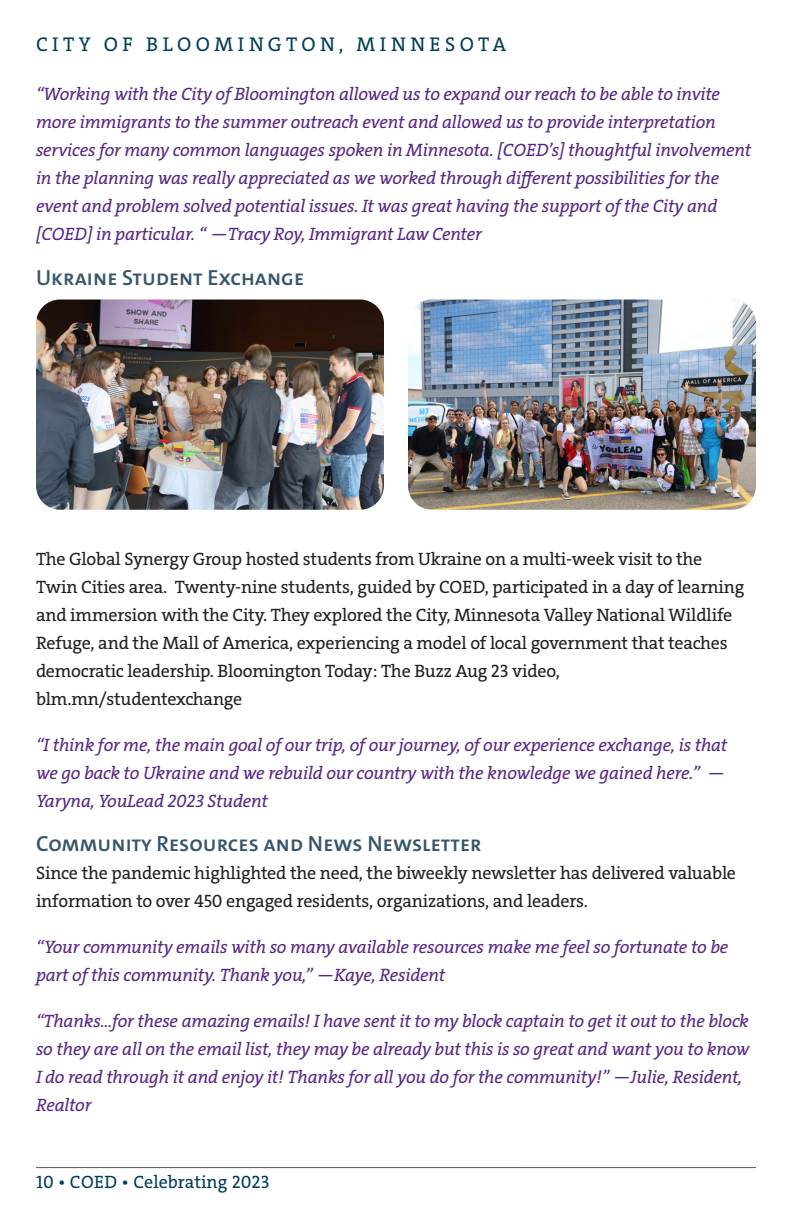
<style>
.page{position:relative;width:792px;height:1224px;background:#fff}
.page>*{position:absolute;margin:0;border:0;box-sizing:border-box;transform-origin:0 0}
.Hed_2{font:600 22px "The Sans";color:#36556c}
.t1{font:20px "The Serif";letter-spacing:.225em;color:#023d55}
.Quotes{font:italic 18px/28px "The Serif";letter-spacing:-.01em;color:#572786}
.Paragraph{font:18px/28px "The Serif";letter-spacing:-.01em;color:#231f20}
.t2{font:18px "The Serif";color:#023d55}
</style>
<div class="page">
<hr style="left:36px;top:1167px;width:720px;height:1px;background:#57585a">
<img style="left:36px;top:300px;width:348px;height:210px">
<img style="left:408px;top:300px;width:348px;height:210px">
<p class="t1" style="left:36px;top:31px;width:472px">CITY OF BLOOMINGTON, MINNESOTA</p>
<p class="Quotes" style="left:36px;top:80px;width:717px">“Working with the City of Bloomington allowed us to expand our reach to be able to invite more immigrants to the summer outreach event and allowed us to provide interpretation services for many common languages spoken in Minnesota. [COED’s] thoughtful involvement in the planning was really appreciated as we worked through different possibilities for the event and problem solved potential issues. It was great having the support of the City and [COED] in particular. “ —Tracy Roy, Immigrant Law Center</p>
<p class="Hed_2" style="left:36px;top:263px;width:270px">Ukraine Student Exchange</p>
<p class="Paragraph" style="left:36px;top:545px;width:710px">The Global Synergy Group hosted students from Ukraine on a multi-week visit to the Twin Cities area. Twenty-nine students, guided by COED, participated in a day of learning and immersion with the City. They explored the City, Minnesota Valley National Wildlife Refuge, and the Mall of America, experiencing a model of local government that teaches democratic leadership. Bloomington Today: The Buzz Aug 23 video, blm.mn/studentexchange</p>
<p class="Quotes" style="left:36px;top:731px;width:693px">“I think for me, the main goal of our trip, of our journey, of our experience exchange, is that we go back to Ukraine and we rebuild our country with the knowledge we gained here.” —<br>Yaryna, YouLead 2023 Student</p>
<p class="Hed_2" style="left:36px;top:830px;width:447px">Community Resources and News Newsletter</p>
<p class="Paragraph" style="left:36px;top:859px;width:702px">Since the pandemic highlighted the need, the biweekly newsletter has delivered valuable information to over 450 engaged residents, organizations, and leaders.</p>
<p class="Quotes" style="left:36px;top:933px;width:694px">“Your community emails with so many available resources make me feel so fortunate to be part of this community. Thank you,” —Kaye, Resident</p>
<p class="Quotes" style="left:36px;top:1007px;width:715px">“Thanks…for these amazing emails! I have sent it to my block captain to get it out to the block so they are all on the email list, they may be already but this is so great and want you to know I do read through it and enjoy it! Thanks for all you do for the community!” —Julie, Resident, Realtor</p>
<p class="t2" style="left:36px;top:1170px;width:235px">10 • COED • Celebrating 2023</p>
</div>
